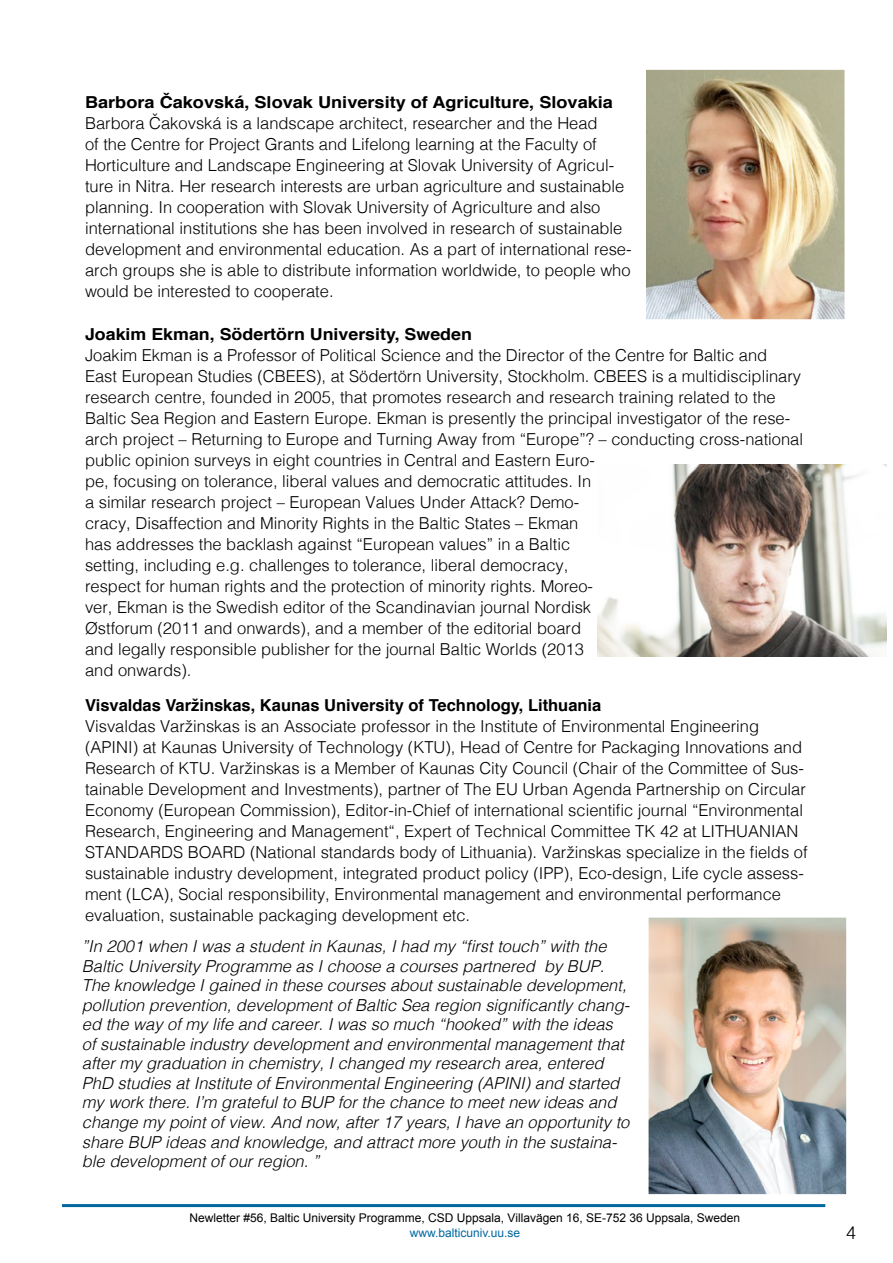
<style>
.page{position:relative;width:893px;height:1263px;background:#fff}
.page>*{position:absolute;margin:0;border:0;box-sizing:border-box;transform-origin:0 0}
.t1{font:300 18px "Helvetica";color:#000}
.t2{font:300 16.5px/21px "Helvetica";color:#000}
.t3{font:italic 300 16.5px/19.5px "Helvetica";color:#000}
.t4{font:700 16.5px "Helvetica";color:#000}
.t5{font:700 16.5px "Helvetica";color:#000;scale:1.1 1}
.t6{font:700 16.5px "Helvetica";color:#000;scale:1.08 1}
.t7{font:12px "Arial";color:#000}
.t8{font:12px "Arial";color:#00679f}
</style>
<div class="page">
<img style="left:597px;top:464px;width:290px;height:193px">
<img style="left:647px;top:71px;width:196px;height:247px">
<div style="left:632px;top:56px;width:226px;height:277px;border:14px solid #fff"></div>
<img style="left:650px;top:918px;width:195px;height:275px">
<div style="left:634px;top:902px;width:227px;height:307px;border:15px solid #fff"></div>
<hr style="left:62px;top:1204px;width:763px;height:3px;background:#00679f">
<p class="t5" style="left:85px;top:89px;width:481px">Barbora Čakovská, Slovak University of Agriculture, Slovakia</p>
<p class="t2" style="left:85px;top:111px;width:548px">Barbora Čakovská is a landscape architect, researcher and the Head<br>of the Centre for Project Grants and Lifelong learning at the Faculty of Horticulture and Landscape Engineering at Slovak University of Agricul&shy;ture in Nitra. Her research interests are urban agriculture and sustainable planning. In cooperation with Slovak University of Agriculture and also international institutions she has been involved in research of sustainable development and environmental education. As a part of international rese&shy;arch groups she is able to distribute information worldwide, to people who would be interested to cooperate.</p>
<p class="t6" style="left:85px;top:321px;width:360px">Joakim Ekman, Södertörn University, Sweden</p>
<p class="t2" style="left:85px;top:343px;width:720px">Joakim Ekman is a Professor of Political Science and the Director of the Centre for Baltic and East European Studies (CBEES), at Södertörn University, Stockholm. CBEES is a multidisciplinary research centre, founded in 2005, that promotes research and research training related to the Baltic Sea Region and Eastern Europe. Ekman is presently the principal investigator of the rese&shy;arch project – Returning to Europe and Turning Away from “Europe”? – conducting cross-national public opinion surveys in eight countries in Central and Eastern Euro-<br>pe, focusing on tolerance, liberal values and democratic attitudes. In<br>a similar research project – European Values Under Attack? Demo-<br>cracy, Disaffection and Minority Rights in the Baltic States – Ekman<br>has addresses the backlash against “European values” in a Baltic<br>setting, including e.g. challenges to tolerance, liberal democracy,<br>respect for human rights and the protection of minority rights. Moreo-<br>ver, Ekman is the Swedish editor of the Scandinavian journal Nordisk<br>Østforum (2011 and onwards), and a member of the editorial board<br>and legally responsible publisher for the journal Baltic Worlds (2013<br>and onwards).</p>
<p class="t4" style="left:85px;top:692px;width:518px">Visvaldas Varžinskas, Kaunas University of Technology, Lithuania</p>
<p class="t2" style="left:85px;top:714px;width:724px">Visvaldas Varžinskas is an Associate professor in the Institute of Environmental Engineering (APINI) at Kaunas University of Technology (KTU), Head of Centre for Packaging Innovations and Research of KTU. Varžinskas is a Member of Kaunas City Council (Chair of the Committee of Sus&shy;tainable Development and Investments), partner of The EU Urban Agenda Partnership on Circular Economy (European Commission), Editor-in-Chief of international scientific journal “Environmental Research, Engineering and Management“, Expert of Technical Committee TK 42 at LITHUANIAN STANDARDS BOARD (National standards body of Lithuania). Varžinskas specialize in the fields of sustainable industry development, integrated product policy (IPP), Eco-design, Life cycle assess&shy;ment (LCA), Social responsibility, Environmental management and environmental performance evaluation, sustainable packaging development etc.</p>
<p class="t3" style="left:82px;top:936px;width:549px">”In 2001 when I was a student in Kaunas, I had my “first touch” with the Baltic University Programme as I choose a courses partnered by BUP.<br>The knowledge I gained in these courses about sustainable development, pollution prevention, development of Baltic Sea region significantly chang&shy;ed the way of my life and career. I was so much “hooked” with the ideas of sustainable industry development and environmental management that after my graduation in chemistry, I changed my research area, entered PhD studies at Institute of Environmental Engineering (APINI) and started my work there. I’m grateful to BUP for the chance to meet new ideas and change my point of view. And now, after 17 years, I have an opportunity to share BUP ideas and knowledge, and attract more youth in the sustaina&shy;ble development of our region. ”</p>
<p class="t7" style="left:190px;top:1210px;width:552px">Newletter #56, Baltic University Programme, CSD Uppsala, Villavägen 16, SE-752 36 Uppsala, Sweden</p>
<p class="t8" style="left:410px;top:1224px;width:112px">www.balticuniv.uu.se</p>
<p class="t1" style="left:846px;top:1217px;width:12px">4</p>
</div>
